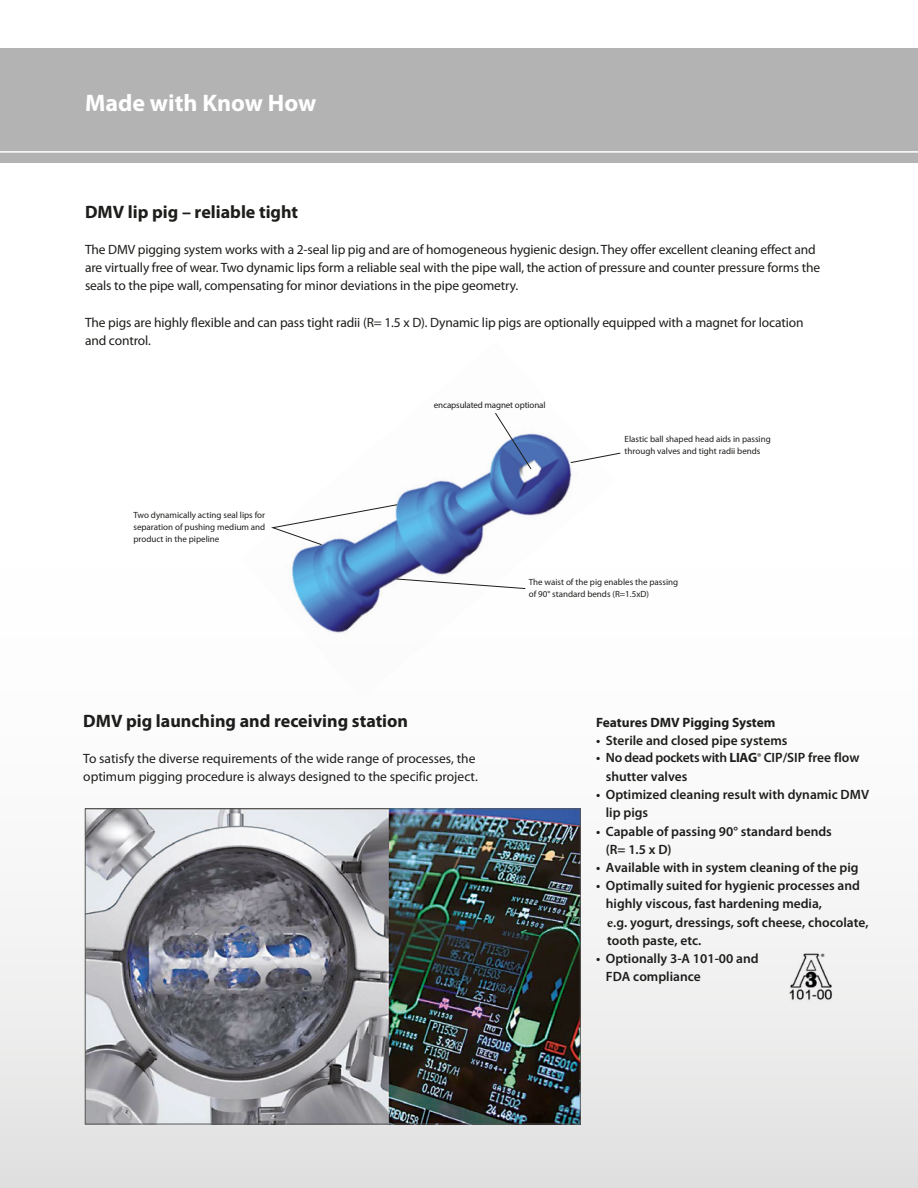
<style>
.page{position:relative;width:918px;height:1188px;background:#fff}
.page>*{position:absolute;margin:0;border:0;box-sizing:border-box;transform-origin:0 0}
.t1{font:700 24px "Myriad Pro";color:#fff}
.t2{font:700 18px "Myriad Pro";color:#1d1d1b}
.t3{font:13.5px/18.1px "Myriad Pro";letter-spacing:-.01em;color:#1d1d1b}
.t4{font:600 13.5px/18.1px "Myriad Pro";color:#1d1d1b}
.t5{font:700 13.5px "Myriad Pro";color:#1d1d1b}
.t6{font:9px/12px "Myriad Pro";color:#1d1d1b}
.t7{font:9px "Myriad Pro";letter-spacing:-.015em;color:#1c1c1b}
.s1{font-weight:700}
.s2{font-family:"Minion Pro";font-weight:700}
</style>
<div class="page">
<div style="left:0;top:0;width:918px;height:1188px;background:linear-gradient(to bottom,#fff,#ebeaea)"></div>
<div style="left:0;top:48px;width:918px;height:115px;background:#b3b3b3"></div>
<hr style="left:0;top:151px;width:918px;height:2px;background:#fff">
<img style="left:241px;top:341px;width:375px;height:358px">
<svg style="left:396px;top:578px;width:130px;height:11px"></svg>
<svg style="left:570px;top:452px;width:51px;height:11px"></svg>
<svg style="left:271px;top:504px;width:127px;height:41px"></svg>
<img style="left:87px;top:811px;width:492px;height:311px">
<div style="left:85px;top:809px;width:496px;height:315px;border:1px solid #575756"></div>
<img style="left:789px;top:951px;width:44px;height:52px">
<svg style="left:494px;top:412px;width:38px;height:58px"></svg>
<h1 class="t1" style="left:85px;top:94px;width:233px">Made with Know How</h1>
<h2 class="t2" style="left:85px;top:205px;width:215px">DMV lip pig – reliable tight</h2>
<p class="t3" style="left:85px;top:241px;width:737px">The DMV pigging system works with a 2-seal lip pig and are of homogeneous hygienic design. They offer excellent cleaning effect and are virtually free of wear. Two dynamic lips form a reliable seal with the pipe wall, the action of pressure and counter pressure forms the seals to the pipe wall, compensating for minor deviations in the pipe geometry.</p>
<p class="t3" style="left:85px;top:314px;width:720px">The pigs are highly flexible and can pass tight radii (R= 1.5 x D). Dynamic lip pigs are optionally equipped with a magnet for location and control.</p>
<p class="t6" style="left:133px;top:509px;width:133px;text-align:justify">Two dynamically acting seal lips for separation of pushing medium and product in the pipeline</p>
<p class="t7" style="left:434px;top:400px;width:113px">encapsulated magnet optional</p>
<p class="t6" style="left:625px;top:434px;width:148px">Elastic ball shaped head aids in passing through valves and tight radii bends</p>
<p class="t6" style="left:529px;top:576px;width:151px">The waist of the pig enables the passing of 90° standard bends (R=1.5xD)</p>
<h2 class="t2" style="left:83px;top:714px;width:326px">DMV pig launching and receiving station</h2>
<p class="t3" style="left:83px;top:750px;width:396px">To satisfy the diverse requirements of the wide range of processes, the optimum pigging procedure is always designed to the specific project.</p>
<p class="t5" style="left:596px;top:717px;width:181px">Features DMV Pigging System</p>
<p class="t4" style="left:596px;top:731px;width:193px">• Sterile and closed pipe systems</p>
<p class="t4" style="left:606px;top:748px;width:255px;line-height:19px;text-indent:-10px">• No dead pockets with <span class="s1">LIAG</span><span class="s2">®</span> CIP/SIP free flow shutter valves</p>
<p class="t4" style="left:606px;top:785px;width:265px;text-indent:-10px">• Optimized cleaning result with dynamic DMV lip pigs</p>
<p class="t4" style="left:606px;top:822px;width:228px;text-indent:-10px">• Capable of passing 90° standard bends (R= 1.5 x D)</p>
<p class="t4" style="left:596px;top:858px;width:264px">• Available with in system cleaning of the pig</p>
<p class="t4" style="left:606px;top:876px;width:264px;text-indent:-10px">• Optimally suited for hygienic processes and highly viscous, fast hardening media,<br><span class="s2">e.</span>g. yogurt, dressings, soft cheese, chocolate, tooth paste, etc.</p>
<p class="t4" style="left:606px;top:949px;width:154px;text-indent:-10px">• Optionally 3-A 101-00 and<br>FDA compliance</p>
</div>
